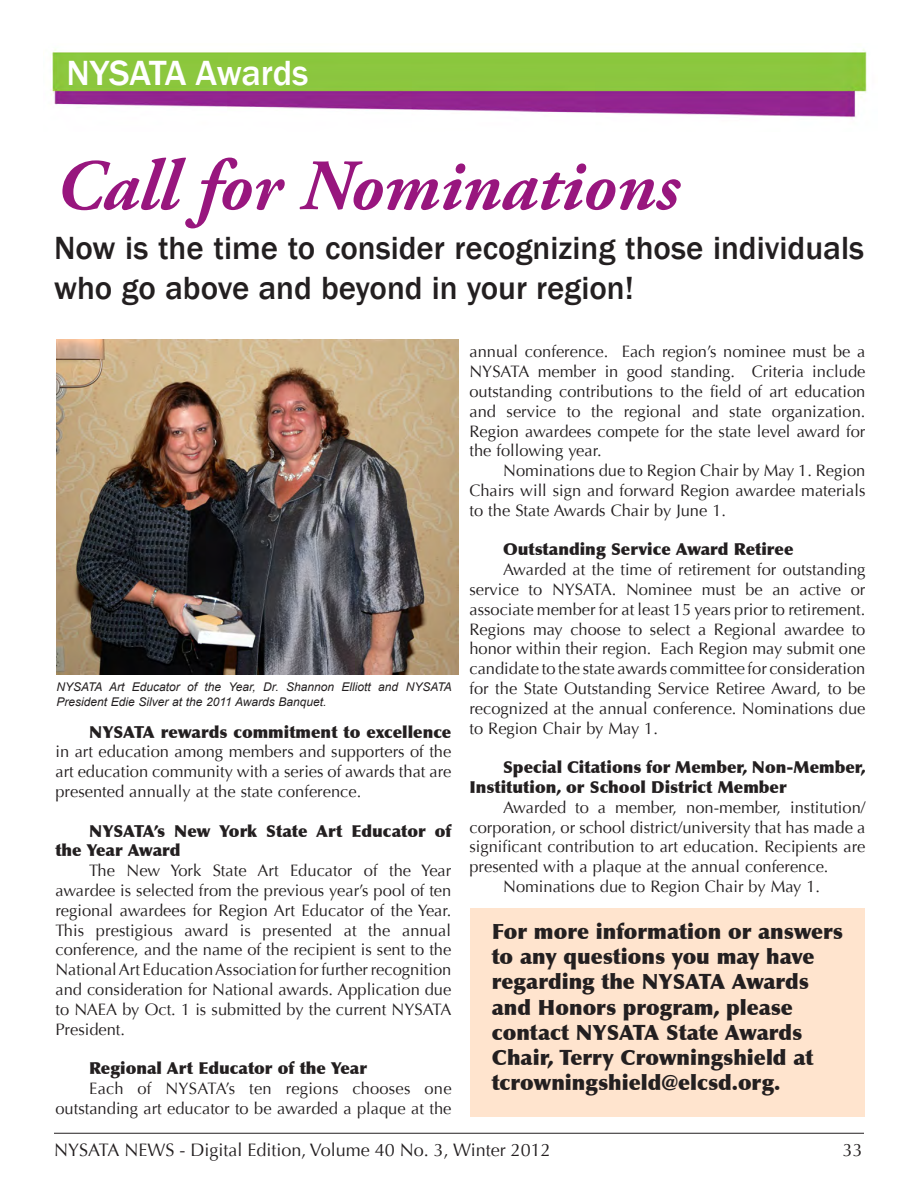
<style>
.page{position:relative;width:918px;height:1188px;background:#fff}
.page>*{position:absolute;margin:0;border:0;box-sizing:border-box;transform-origin:0 0}
.headline_5_gray_50{font:italic 700 72px "Adobe Garamond Pro";color:#98167e}
.t1{font:500 36px "Franklin Gothic";letter-spacing:-.005em;color:#fff}
.headline_2_Franklin{font:500 33px/39.6px "Franklin Gothic";color:#231f20}
.body_text{font:900 21px/25.2px "Optima";color:#231f20}
.t2{font:18px "Optima";color:#231f20}
.body_text-2{font:16.5px/19.8px "Optima";color:#231f20;text-align:justify}
.body_text-3{font:900 16.5px/19.8px "Optima";color:#231f20}
.captions{font:italic 12px/14.4px "Arial";color:#231f20}
.s1{font-weight:900}
</style>
<div class="page">
<hr style="left:54px;top:1133px;width:810px;height:1px;background:#231f20">
<img style="left:51px;top:49px;width:816px;height:69px">
<div style="left:470px;top:908px;width:395px;height:209px;background:#ffe4ce"></div>
<img style="left:57px;top:339px;width:401px;height:335px">
<p class="t1" style="left:67px;top:51px;width:244px">NYSATA Awards</p>
<p class="headline_5_gray_50" style="left:55px;top:145px;width:625px">Call for Nominations</p>
<p class="headline_2_Franklin" style="left:54px;top:229px;width:812px">Now is the time to consider recognizing those individuals who go above and beyond in your region!</p>
<p class="captions" style="left:56px;top:680px;width:397px">NYSATA Art Educator of the Year, Dr. Shannon Elliott and NYSATA<br>President Edie Silver at the 2011 Awards Banquet.</p>
<p class="body_text-2" style="left:55px;top:722px;width:398px;text-indent:34px"><span class="s1">NYSATA rewards commitment to excellence </span>in art education among members and supporters of the art education community with a series of awards that are presented annually at the state conference.</p>
<p class="body_text-3" style="left:55px;top:821px;width:397px;text-indent:34px">NYSATA’s New York State Art Educator of the Year Award</p>
<p class="body_text-2" style="left:55px;top:861px;width:398px;text-indent:34px">The New York State Art Educator of the Year awardee is selected from the previous year’s pool of ten regional awardees for Region Art Educator of the Year.<br>This prestigious award is presented at the annual conference, and the name of the recipient is sent to the National Art Education Association for further recognition and consideration for National awards. Application due to NAEA by Oct. 1 is submitted by the current NYSATA President.</p>
<p class="body_text-3" style="left:89px;top:1058px;width:279px">Regional Art Educator of the Year</p>
<p class="body_text-2" style="left:55px;top:1079px;width:398px;text-align:right">Each of NYSATA’s ten regions chooses one outstanding art educator to be awarded a plaque at the</p>
<p class="body_text-2" style="left:469px;top:342px;width:398px">annual conference. Each region’s nominee must be a NYSATA member in good standing. Criteria include outstanding contributions to the field of art education and service to the regional and state organization.<br>Region awardees compete for the state level award for the following year.</p>
<p class="body_text-2" style="left:469px;top:461px;width:397px;text-indent:34px">Nominations due to Region Chair by May 1. Region Chairs will sign and forward Region awardee materials to the State Awards Chair by June 1.</p>
<p class="body_text-3" style="left:503px;top:540px;width:292px">Outstanding Service Award Retiree</p>
<p class="body_text-2" style="left:469px;top:560px;width:398px;text-indent:34px">Awarded at the time of retirement for outstanding service to NYSATA. Nominee must be an active or associate member for at least 15 years prior to retirement.<br>Regions may choose to select a Regional awardee to honor within their region. Each Region may submit one candidate to the state awards committee for consideration for the State Outstanding Service Retiree Award, to be recognized at the annual conference. Nominations due to Region Chair by May 1.</p>
<p class="body_text-3" style="left:469px;top:758px;width:398px;text-indent:34px">Special Citations for Member, Non-Member,<br>Institution, or School District Member</p>
<p class="body_text-2" style="left:469px;top:798px;width:397px;text-indent:34px">Awarded to a member, non-member, institution/ corporation, or school district/university that has made a significant contribution to art education. Recipients are presented with a plaque at the annual conference.</p>
<p class="body_text-2" style="left:503px;top:877px;width:318px">Nominations due to Region Chair by May 1.</p>
<p class="body_text" style="left:492px;top:919px;width:353px">For more information or answers to any questions you may have regarding the NYSATA Awards and Honors program, please contact NYSATA State Awards<br>Chair, Terry Crowningshield at tcrowningshield@elcsd.org.</p>
<p class="t2" style="left:54px;top:1139px;width:498px">NYSATA NEWS - Digital Edition, Volume 40 No. 3, Winter 2012</p>
<p class="t2" style="left:843px;top:1139px;width:22px">33</p>
</div>
